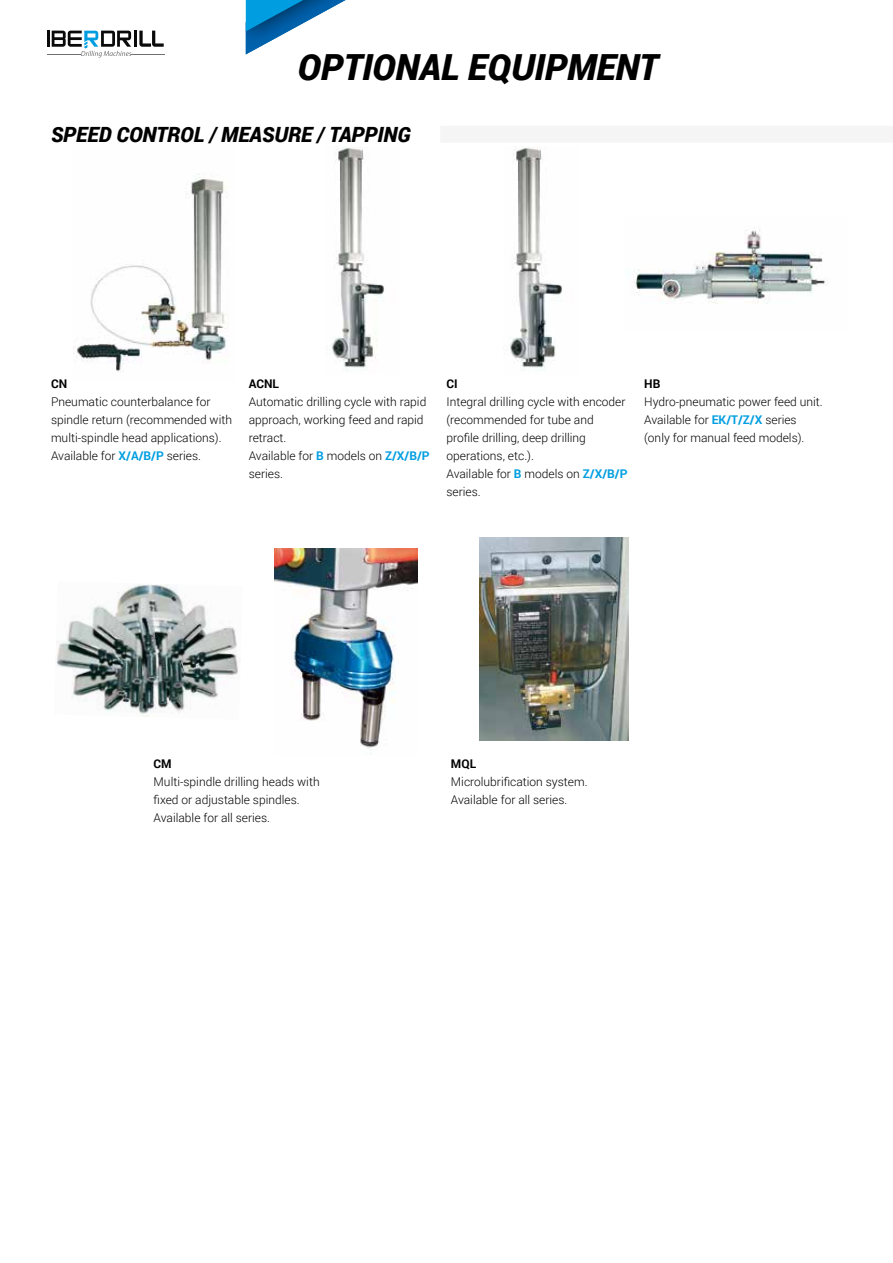
<style>
.page{position:relative;width:893px;height:1263px;background:#fff}
.page>*{position:absolute;margin:0;border:0;box-sizing:border-box;transform-origin:0 0}
.t1{font:italic 900 36px "Roboto";color:#000}
.t2{font:italic 900 21px "Roboto";color:#000}
.t3{font:300 12px/18px "Roboto";color:#000}
.t4{font:700 12px "Roboto";color:#000}
.s1{font-weight:700;color:#009ee0}
</style>
<div class="page">
<svg style="left:246px;top:0;width:100px;height:54px"></svg>
<hr style="left:47px;top:54px;width:33px;height:1px;background:#707172">
<hr style="left:132px;top:54px;width:33px;height:1px;background:#707172">
<hr style="left:47px;top:31px;width:3px;height:16px;background:#0b0a0b">
<svg style="left:52px;top:31px;width:79px;height:26px"></svg>
<svg style="left:139px;top:31px;width:25px;height:16px"></svg>
<hr style="left:134px;top:31px;width:3px;height:16px;background:#0b0a0b">
<img style="left:632px;top:229px;width:193px;height:75px">
<img style="left:73px;top:174px;width:155px;height:198px">
<img style="left:509px;top:148px;width:53px;height:223px">
<img style="left:331px;top:148px;width:53px;height:223px">
<img style="left:275px;top:548px;width:142px;height:206px">
<img style="left:56px;top:584px;width:184px;height:133px">
<img style="left:479px;top:537px;width:149px;height:203px">
<hr style="left:440px;top:126px;width:453px;height:1px;background:#f1f1f2">
<hr style="left:440px;top:127px;width:453px;height:1px;background:#f1f1f2">
<hr style="left:440px;top:128px;width:453px;height:1px;background:#f1f1f2">
<hr style="left:440px;top:129px;width:453px;height:1px;background:#f1f1f2">
<hr style="left:440px;top:130px;width:453px;height:1px;background:#f1f1f2">
<hr style="left:440px;top:131px;width:453px;height:1px;background:#f1f1f2">
<hr style="left:440px;top:132px;width:453px;height:1px;background:#f1f1f2">
<hr style="left:440px;top:134px;width:453px;height:1px;background:#f1f1f2">
<hr style="left:440px;top:135px;width:453px;height:1px;background:#f1f1f2">
<hr style="left:440px;top:136px;width:453px;height:1px;background:#f1f1f2">
<hr style="left:440px;top:137px;width:453px;height:1px;background:#f1f1f2">
<hr style="left:440px;top:138px;width:453px;height:1px;background:#f1f1f2">
<hr style="left:440px;top:139px;width:453px;height:1px;background:#f1f1f2">
<hr style="left:440px;top:140px;width:453px;height:1px;background:#f1f1f2">
<hr style="left:440px;top:141px;width:453px;height:1px;background:#f1f1f2">
<hr style="left:440px;top:142px;width:453px;height:1px;background:#f1f1f2">
<h1 class="t1" style="left:298px;top:42px;width:362px">OPTIONAL EQUIPMENT</h1>
<h2 class="t2" style="left:51px;top:119px;width:361px">SPEED CONTROL / MEASURE / TAPPING</h2>
<p class="t4" style="left:51px;top:375px;width:18px">CN</p>
<p class="t3" style="left:51px;top:392px;width:183px">Pneumatic counterbalance for spindle return (recommended with multi-spindle head applications).<br>Available for <span class="s1">X/A/B/P</span> series.</p>
<p class="t4" style="left:249px;top:375px;width:32px">ACNL</p>
<p class="t3" style="left:249px;top:392px;width:183px">Automatic drilling cycle with rapid approach, working feed and rapid retract.<br>Available for <span class="s1">B</span> models on <span class="s1">Z/X/B/P </span>series.</p>
<p class="t4" style="left:446px;top:375px;width:13px">CI</p>
<p class="t3" style="left:446px;top:392px;width:183px">Integral drilling cycle with encoder (recommended for tube and profile drilling, deep drilling operations, etc.).<br>Available for <span class="s1">B</span> models on <span class="s1">Z/X/B/P </span>series.</p>
<p class="t4" style="left:644px;top:375px;width:18px">HB</p>
<p class="t3" style="left:644px;top:392px;width:180px">Hydro-pneumatic power feed unit.<br>Available for <span class="s1">EK/T/Z/X</span> series (only for manual feed models).</p>
<p class="t4" style="left:154px;top:755px;width:20px">CM</p>
<p class="t3" style="left:154px;top:772px;width:168px">Multi-spindle drilling heads with fixed or adjustable spindles.<br>Available for all series.</p>
<p class="t4" style="left:451px;top:755px;width:27px">MQL</p>
<p class="t3" style="left:451px;top:772px;width:138px">Microlubrification system.<br>Available for all series.</p>
</div>
